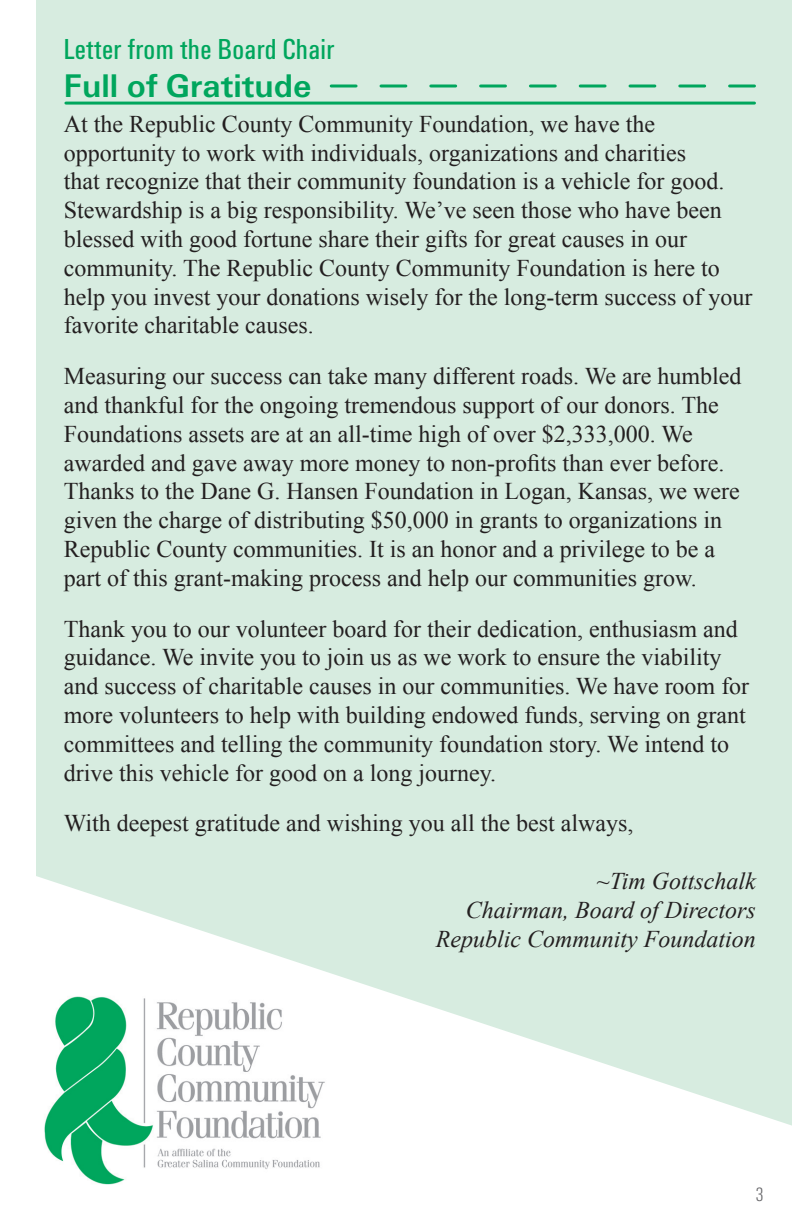
<style>
.page{position:relative;width:792px;height:1224px;background:#fff}
.page>*{position:absolute;margin:0;border:0;box-sizing:border-box;transform-origin:0 0}
.t1{font:700 34px "AHJ Unitus";color:#00a65d}
.t2{font:30px "AHJ Unitus Cond";letter-spacing:.01em;color:#00a65d}
.Body_Copy{font:24px/28.8px "Times New Roman";color:#231f20}
.Body_Copy-2{font:italic 24px "Times New Roman";color:#231f20}
.t3{font:300 20px "AHJ Unitus Cond LH";color:#636366}
</style>
<div class="page">
<div style="left:36px;top:0;width:756px;height:1126px;background:#d7ece0"></div>
<svg style="left:331px;top:84px;width:423px;height:4px;background:#7bcda7"></svg>
<hr style="left:66px;top:102px;width:688px;height:3px;background:#00a65d">
<img style="left:36px;top:986px;width:291px;height:199px">
<p class="t2" style="left:64px;top:32px;width:272px">Letter from the Board Chair</p>
<p class="t1" style="left:64px;top:66px;width:249px">Full of Gratitude</p>
<p class="Body_Copy" style="left:64px;top:109px;width:690px">At the Republic County Community Foundation, we have the opportunity to work with individuals, organizations and charities<br>that recognize that their community foundation is a vehicle for good.<br>Stewardship is a big responsibility. We’ve seen those who have been blessed with good fortune share their gifts for great causes in our community. The Republic County Community Foundation is here to help you invest your donations wisely for the long-term success of your favorite charitable causes.</p>
<p class="Body_Copy" style="left:64px;top:361px;width:679px">Measuring our success can take many different roads. We are humbled and thankful for the ongoing tremendous support of our donors. The Foundations assets are at an all-time high of over $2,333,000. We awarded and gave away more money to non-profits than ever before.<br>Thanks to the Dane G. Hansen Foundation in Logan, Kansas, we were given the charge of distributing $50,000 in grants to organizations in Republic County communities. It is an honor and a privilege to be a part of this grant-making process and help our communities grow.</p>
<p class="Body_Copy" style="left:64px;top:614px;width:687px">Thank you to our volunteer board for their dedication, enthusiasm and guidance. We invite you to join us as we work to ensure the viability and success of charitable causes in our communities. We have room for more volunteers to help with building endowed funds, serving on grant committees and telling the community foundation story. We intend to drive this vehicle for good on a long journey.</p>
<p class="Body_Copy" style="left:64px;top:809px;width:571px">With deepest gratitude and wishing you all the best always,</p>
<p class="Body_Copy-2" style="left:597px;top:864px;width:160px">~Tim Gottschalk</p>
<p class="Body_Copy-2" style="left:466px;top:893px;width:292px">Chairman, Board of Directors</p>
<p class="Body_Copy-2" style="left:436px;top:922px;width:321px">Republic Community Foundation</p>
<p class="t3" style="left:756px;top:1184px;width:9px">3</p>
</div>
